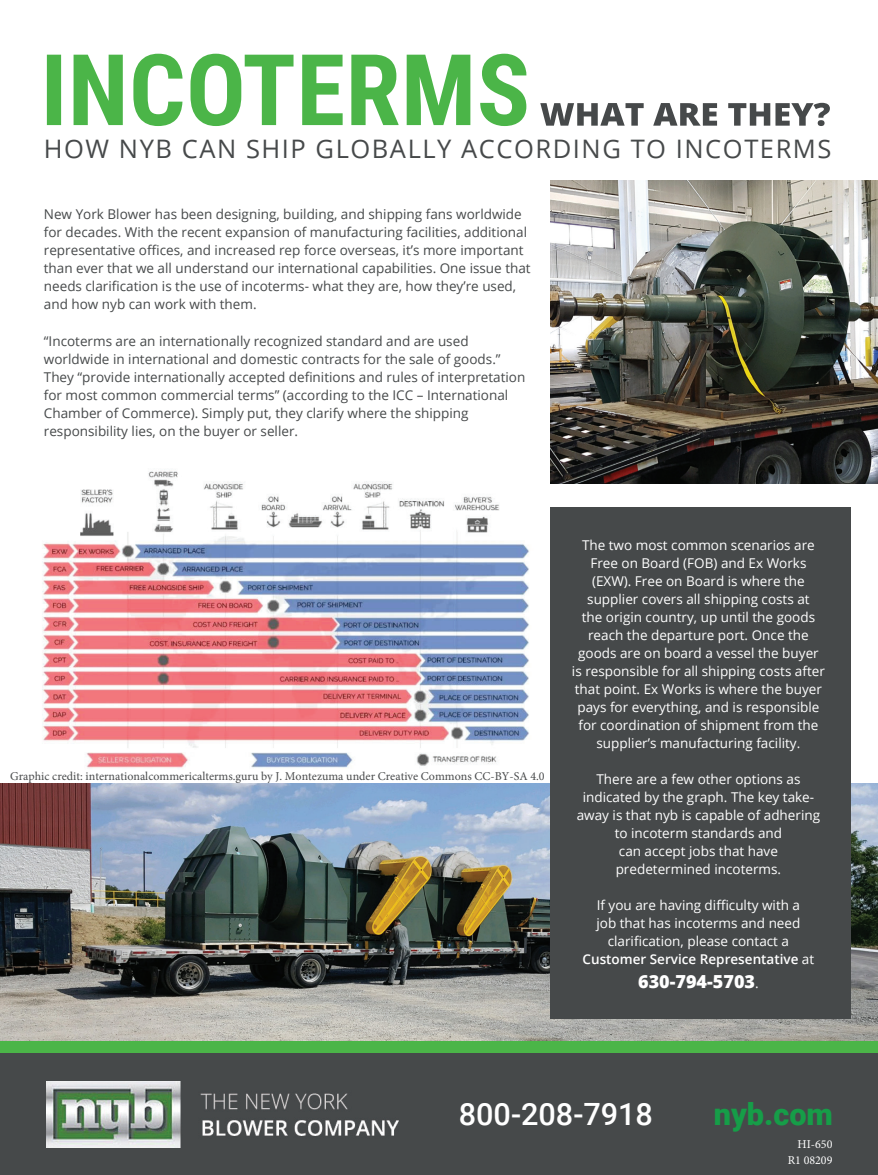
<style>
.page{position:relative;width:878px;height:1175px;background:#fff}
.page>*{position:absolute;margin:0;border:0;box-sizing:border-box;transform-origin:0 0}
.t1{font:500 30.6px "Roboto";color:#fff}
.t2{font:900 30.6px "Roboto";color:#169d48}
.t3{font:25.5px "Open Sans";letter-spacing:.06em;color:#46494a}
.t4{font:800 18px "Open Sans";color:#fff}
.t5{font:13.5px/18px "Open Sans";color:#46494a}
.t6{font:13.5px/18px "Open Sans";color:#fff;text-align:center}
.t7{font:12px "Minion Pro";color:#484a4b}
.t8{font:12px/16px "Minion Pro";color:#fff;text-align:right}
.s1{font-weight:600}
.s2{font-weight:400;font-size:13.5px}
</style>
<div class="page">
<div style="left:0;top:1053px;width:878px;height:121px;background:#46494a"></div>
<img style="left:47px;top:1081px;width:352px;height:66px">
<div style="left:0;top:1040px;width:878px;height:13px;background:#4bb548"></div>
<svg style="left:47px;top:54px;width:479px;height:72px"></svg>
<svg style="left:540px;top:103px;width:289px;height:23px"></svg>
<img style="left:42px;top:471px;width:487px;height:298px">
<img style="left:0;top:783px;width:878px;height:257px">
<div style="left:550px;top:507px;width:300px;height:511px;background:#46494a"></div>
<img style="left:550px;top:180px;width:328px;height:304px">
<h2 class="t3" style="left:44px;top:131px;width:789px">HOW NYB CAN SHIP GLOBALLY ACCORDING TO INCOTERMS</h2>
<p class="t5" style="left:44px;top:204px;width:488px">New York Blower has been designing, building, and shipping fans worldwide for decades. With the recent expansion of manufacturing facilities, additional representative offices, and increased rep force overseas, it’s more important than ever that we all understand our international capabilities. One issue that needs clarification is the use of incoterms- what they are, how they’re used, and how nyb can work with them.</p>
<p class="t5" style="left:44px;top:331px;width:483px">“Incoterms are an internationally recognized standard and are used worldwide in international and domestic contracts for the sale of goods.” They “provide internationally accepted definitions and rules of interpretation for most common commercial terms” (according to the ICC – International Chamber of Commerce). Simply put, they clarify where the shipping responsibility lies, on the buyer or seller.</p>
<p class="t7" style="left:10px;top:767px;width:536px">Graphic credit: internationalcommericalterms.guru by J. Montezuma under Creative Commons CC-BY-SA 4.0</p>
<p class="t6" style="left:572px;top:536px;width:254px">The two most common scenarios are Free on Board (FOB) and Ex Works (EXW). Free on Board is where the supplier covers all shipping costs at<br>the origin country, up until the goods reach the departure port. Once the goods are on board a vessel the buyer is responsible for all shipping costs after that point. Ex Works is where the buyer pays for everything, and is responsible for coordination of shipment from the supplier’s manufacturing facility.</p>
<p class="t6" style="left:576px;top:770px;width:245px">There are a few other options as indicated by the graph. The key take&shy;away is that nyb is capable of adhering to incoterm standards and<br>can accept jobs that have predetermined incoterms.</p>
<p class="t6" style="left:582px;top:896px;width:233px">If you are having difficulty with a<br>job that has incoterms and need clarification, please contact a <span class="s1">Customer Service Representative</span> at</p>
<h3 class="t4" style="left:638px;top:968px;width:122px">630-794-5703<span class="s2">.</span></h3>
<h1 class="t1" style="left:459px;top:1093px;width:196px">800-208-7918</h1>
<h1 class="t2" style="left:713px;top:1093px;width:121px">nyb.com</h1>
<p class="t8" style="left:787px;top:1136px;width:46px">HI-650<br>R1 08209</p>
</div>
